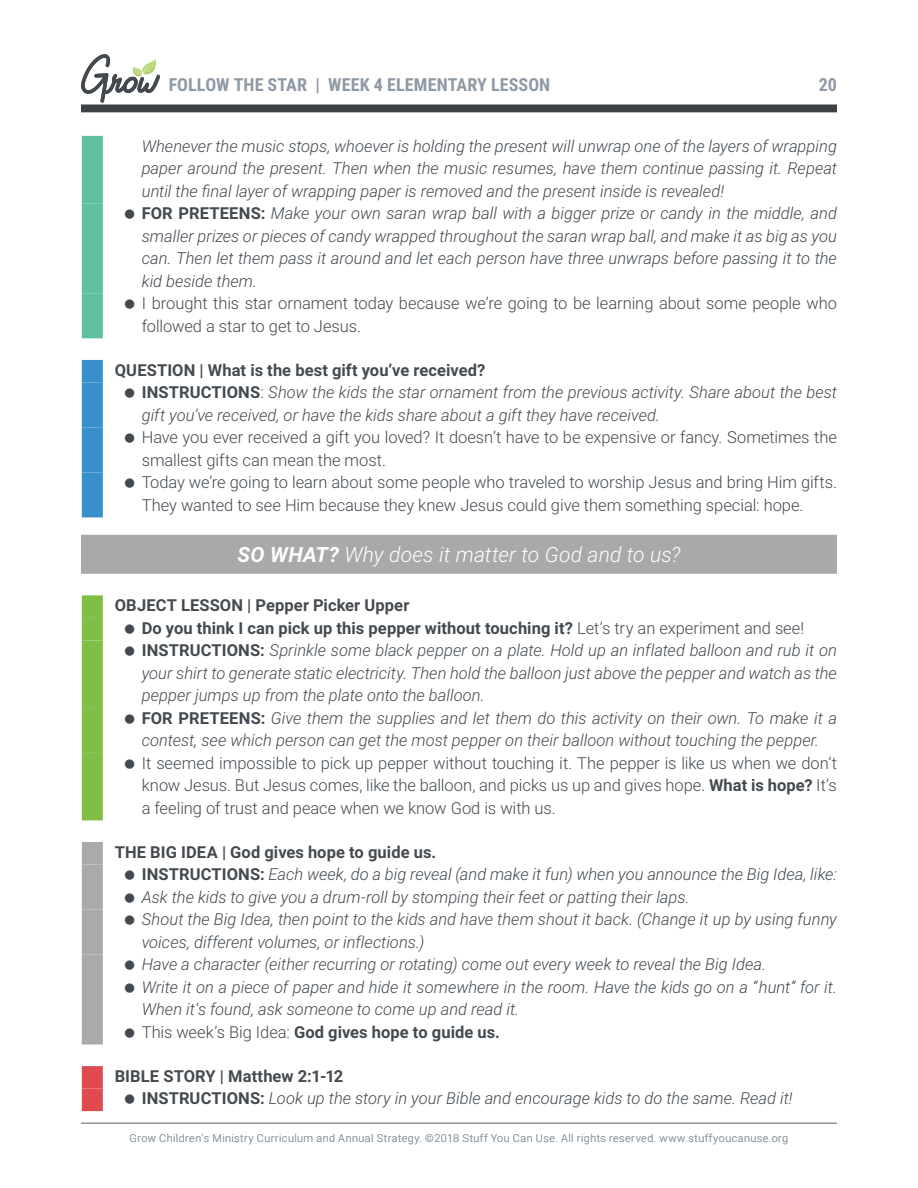
<style>
.page{position:relative;width:918px;height:1188px;background:#fff}
.page>*{position:absolute;margin:0;border:0;box-sizing:border-box;transform-origin:0 0}
.t1{font:italic 300 21px "Roboto";letter-spacing:.005em;color:#fff}
.t2{font:700 18px "Roboto Condensed";letter-spacing:.005em;color:#909aa4}
.t3{font:italic 300 16.5px/22.5px "Roboto";color:#424950}
.t4{font:300 16.5px/22.5px "Roboto";letter-spacing:-.005em;color:#424950}
.t5{font:300 10.8px "Roboto";letter-spacing:.04em;color:#8e99a5}
.s1{font-weight:700;font-style:normal}
.s2{font-weight:700;font-style:normal;color:#454a50}
.s3{font-style:normal}
.s4{font-weight:700}
</style>
<div class="page">
<svg style="left:81px;top:54px;width:79px;height:49px"></svg>
<hr style="left:81px;top:1122px;width:756px;height:2px;background:#8c949d">
<div style="left:81px;top:105px;width:756px;height:7px;background:#3c4145"></div>
<div style="left:82px;top:136px;width:21px;height:67px;background:#5fc19f"></div>
<div style="left:82px;top:203px;width:21px;height:90px;background:#5fc19f"></div>
<div style="left:82px;top:293px;width:21px;height:45px;background:#5fc19f"></div>
<div style="left:82px;top:360px;width:21px;height:22px;background:#3790cc"></div>
<div style="left:82px;top:382px;width:21px;height:45px;background:#3790cc"></div>
<div style="left:82px;top:427px;width:21px;height:45px;background:#3790cc"></div>
<div style="left:82px;top:472px;width:21px;height:45px;background:#3790cc"></div>
<div style="left:81px;top:535px;width:756px;height:39px;background:#a7a9ab"></div>
<div style="left:82px;top:595px;width:21px;height:23px;background:#80be46"></div>
<div style="left:82px;top:618px;width:21px;height:22px;background:#80be46"></div>
<div style="left:82px;top:640px;width:21px;height:68px;background:#80be46"></div>
<div style="left:82px;top:708px;width:21px;height:45px;background:#80be46"></div>
<div style="left:82px;top:753px;width:21px;height:67px;background:#80be46"></div>
<div style="left:82px;top:842px;width:21px;height:23px;background:#aaaaa9"></div>
<div style="left:82px;top:865px;width:21px;height:22px;background:#aaaaa9"></div>
<div style="left:82px;top:887px;width:21px;height:23px;background:#aaaaa9"></div>
<div style="left:82px;top:910px;width:21px;height:45px;background:#aaaaa9"></div>
<div style="left:82px;top:955px;width:21px;height:22px;background:#aaaaa9"></div>
<div style="left:82px;top:977px;width:21px;height:45px;background:#aaaaa9"></div>
<div style="left:82px;top:1022px;width:21px;height:23px;background:#aaaaa9"></div>
<div style="left:82px;top:1066px;width:21px;height:23px;background:#e04b50"></div>
<div style="left:82px;top:1089px;width:21px;height:22px;background:#e04b50"></div>
<p class="t2" style="left:169px;top:78px;width:383px">FOLLOW THE STAR | WEEK 4 ELEMENTARY LESSON</p>
<p class="t2" style="left:819px;top:78px;width:20px">20</p>
<p class="t3" style="left:142px;top:134px;width:697px">Whenever the music stops, whoever is holding the present will unwrap one of the layers of wrapping paper around the present. Then when the music resumes, have them continue passing it. Repeat until the final layer of wrapping paper is removed and the present inside is revealed!<br><span class="s1">FOR PRETEENS:</span> Make your own saran wrap ball with a bigger prize or candy in the middle, and smaller prizes or pieces of candy wrapped throughout the saran wrap ball, and make it as big as you can. Then let them pass it around and let each person have three unwraps before passing it to the kid beside them.</p>
<p class="t4" style="left:142px;top:291px;width:697px">I brought this star ornament today because we’re going to be learning about some people who followed a star to get to Jesus.</p>
<p class="t3" style="left:142px;top:358px;width:697px;text-indent:-27px"><span class="s2">QUESTION | What is the best gift you’ve received?<br></span><span class="s1">INSTRUCTIONS</span><span class="s3">:</span> Show the kids the star ornament from the previous activity. Share about the best gift you’ve received, or have the kids share about a gift they have received.</p>
<p class="t4" style="left:142px;top:426px;width:697px">Have you ever received a gift you loved? It doesn’t have to be expensive or fancy. Sometimes the smallest gifts can mean the most.<br>Today we’re going to learn about some people who traveled to worship Jesus and bring Him gifts.<br>They wanted to see Him because they knew Jesus could give them something special: hope.</p>
<p class="t1" style="left:238px;top:539px;width:444px"><span class="s4">SO WHAT?</span> Why does it matter to God and to us?</p>
<p class="t3" style="left:142px;top:593px;width:697px;text-indent:-27px"><span class="s2">OBJECT LESSON | Pepper Picker Upper<br></span><span class="s1">Do you think I can pick up this pepper without touching it?</span> <span class="s3">Let’s try an experiment and see!<br></span><span class="s1">INSTRUCTIONS:</span> Sprinkle some black pepper on a plate. Hold up an inflated balloon and rub it on your shirt to generate static electricity. Then hold the balloon just above the pepper and watch as the pepper jumps up from the plate onto the balloon.<br><span class="s1">FOR PRETEENS:</span> Give them the supplies and let them do this activity on their own. To make it a contest, see which person can get the most pepper on their balloon without touching the pepper.</p>
<p class="t4" style="left:142px;top:751px;width:697px;text-align:justify">It seemed impossible to pick up pepper without touching it. The pepper is like us when we don’t know Jesus. But Jesus comes, like the balloon, and picks us up and gives hope. <span class="s4">What is hope?</span> It’s a feeling of trust and peace when we know God is with us.</p>
<p class="t3" style="left:142px;top:840px;width:697px;text-indent:-27px"><span class="s2">THE BIG IDEA | God gives hope to guide us.<br></span><span class="s1">INSTRUCTIONS:</span> Each week, do a big reveal (and make it fun) when you announce the Big Idea, like:<br>Ask the kids to give you a drum-roll by stomping their feet or patting their laps.<br>Shout the Big Idea, then point to the kids and have them shout it back. (Change it up by using funny voices, different volumes, or inflections.)<br>Have a character (either recurring or rotating) come out every week to reveal the Big Idea.<br>Write it on a piece of paper and hide it somewhere in the room. Have the kids go on a “hunt” for it.<br>When it’s found, ask someone to come up and read it.<br><span class="s3">This week’s Big Idea:</span> <span class="s1">God gives hope to guide us.</span></p>
<p class="t3" style="left:142px;top:1064px;width:652px;text-indent:-27px"><span class="s2">BIBLE STORY | Matthew 2:1-12<br></span><span class="s1">INSTRUCTIONS:</span> Look up the story in your Bible and encourage kids to do the same. Read it!</p>
<p class="t5" style="left:130px;top:1134px;width:660px">Grow Children's Ministry Curriculum and Annual Strategy. ©2018 Stuff You Can Use. All rights reserved. www.stuffyoucanuse.org</p>
</div>
